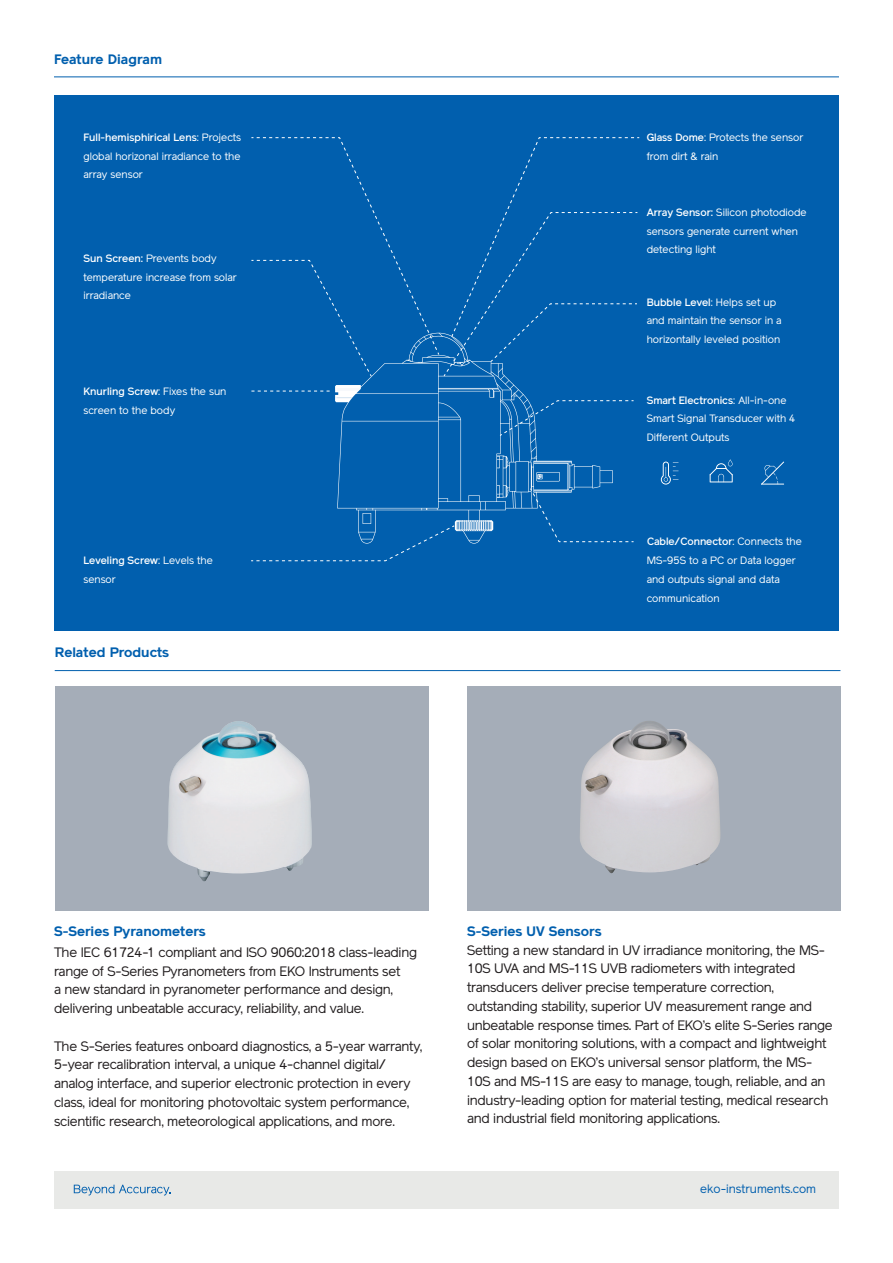
<style>
.page{position:relative;width:893px;height:1263px;background:#fff}
.page>*{position:absolute;margin:0;border:0;box-sizing:border-box;transform-origin:0 0}
._04_running_text{font:13.5px/18.8px "Reader";letter-spacing:-.015em;color:#231f20}
.Text_10{font:13.5px/18.8px "Reader";letter-spacing:-.015em;color:#231f20}
.Text_10-2{font:700 13.5px "Reader";color:#015fae}
.t1{font:12px "Reader";color:#015fae}
._04_running_text-2{font:10.5px/18.8px "Reader";color:#fff}
.s1{font-weight:500}
</style>
<div class="page">
<hr style="left:54px;top:77px;width:785px;height:1px;background:#015fae">
<div style="left:54px;top:1171px;width:785px;height:38px;background:#e8e9e7"></div>
<svg style="left:74px;top:1185px;width:97px;height:10px"></svg>
<div style="left:54px;top:95px;width:785px;height:536px;background:#015fae"></div>
<svg style="left:251px;top:137px;width:388px;height:424px"></svg>
<hr style="left:55px;top:670px;width:785px;height:1px;background:#015fae">
<div style="left:55px;top:686px;width:374px;height:225px;background:#a5adb8"></div>
<div style="left:467px;top:686px;width:374px;height:225px;background:#a5adb8"></div>
<img style="left:580px;top:721px;width:141px;height:152px">
<img style="left:167px;top:721px;width:145px;height:160px">
<svg style="left:710px;top:459px;width:23px;height:23px"></svg>
<svg style="left:761px;top:461px;width:23px;height:24px"></svg>
<svg style="left:661px;top:462px;width:17px;height:23px"></svg>
<p class="Text_10-2" style="left:54px;top:51px;width:110px">Feature Diagram</p>
<p class="_04_running_text-2" style="left:83px;top:128px;width:159px;text-align:justify"><span class="s1">Full-hemisphirical Lens</span>: Projects global horizonal irradiance to the array sensor</p>
<p class="_04_running_text-2" style="left:647px;top:128px;width:158px"><span class="s1">Glass Dome</span>: Protects the sensor from dirt &amp; rain</p>
<p class="_04_running_text-2" style="left:647px;top:203px;width:162px"><span class="s1">Array Sensor:</span> Silicon photodiode sensors generate current when detecting light</p>
<p class="_04_running_text-2" style="left:83px;top:249px;width:155px"><span class="s1">Sun Screen:</span> Prevents body temperature increase from solar irradiance</p>
<p class="_04_running_text-2" style="left:647px;top:293px;width:136px"><span class="s1">Bubble Level</span>: Helps set up and maintain the sensor in a horizontally leveled position</p>
<p class="_04_running_text-2" style="left:83px;top:382px;width:144px"><span class="s1">Knurling Screw</span>: Fixes the sun screen to the body</p>
<p class="_04_running_text-2" style="left:83px;top:551px;width:131px"><span class="s1">Leveling Screw</span>: Levels the sensor</p>
<p class="Text_10-2" style="left:55px;top:645px;width:116px">Related Products</p>
<p class="_04_running_text-2" style="left:647px;top:390px;width:150px"><span class="s1">Smart Electronics</span>: All-in-one<br>Smart Signal Transducer with 4<br>Different Outputs</p>
<p class="_04_running_text-2" style="left:647px;top:532px;width:157px"><span class="s1">Cable/Connector</span>: Connects the<br>MS-95S to a PC or Data logger and outputs signal and data communication</p>
<p class="Text_10-2" style="left:54px;top:924px;width:153px">S-Series Pyranometers</p>
<p class="Text_10" style="left:54px;top:942px;width:365px">The IEC 61724-1 compliant and ISO 9060:2018 class-leading range of S-Series Pyranometers from EKO Instruments set<br>a new standard in pyranometer performance and design, delivering unbeatable accuracy, reliability, and value.</p>
<p class="_04_running_text" style="left:54px;top:1036px;width:370px">The S-Series features onboard diagnostics, a 5-year warranty, 5-year recalibration interval, a unique 4-channel digital/ analog interface, and superior electronic protection in every class, ideal for monitoring photovoltaic system performance, scientific research, meteorological applications, and more.</p>
<p class="Text_10-2" style="left:467px;top:923px;width:136px">S-Series UV Sensors</p>
<p class="_04_running_text" style="left:467px;top:940px;width:360px">Setting a new standard in UV irradiance monitoring, the MS-<br>10S UVA and MS-11S UVB radiometers with integrated transducers deliver precise temperature correction,</p>
<p class="_04_running_text" style="left:467px;top:997px;width:367px">outstanding stability, superior UV measurement range and unbeatable response times. Part of EKO’s elite S-Series range of solar monitoring solutions, with a compact and lightweight design based on EKO’s universal sensor platform, the MS-10S and MS-11S are easy to manage, tough, reliable, and an industry-leading option for material testing, medical research and industrial field monitoring applications.</p>
<p class="t1" style="left:700px;top:1182px;width:117px">eko-instruments.com</p>
</div>
